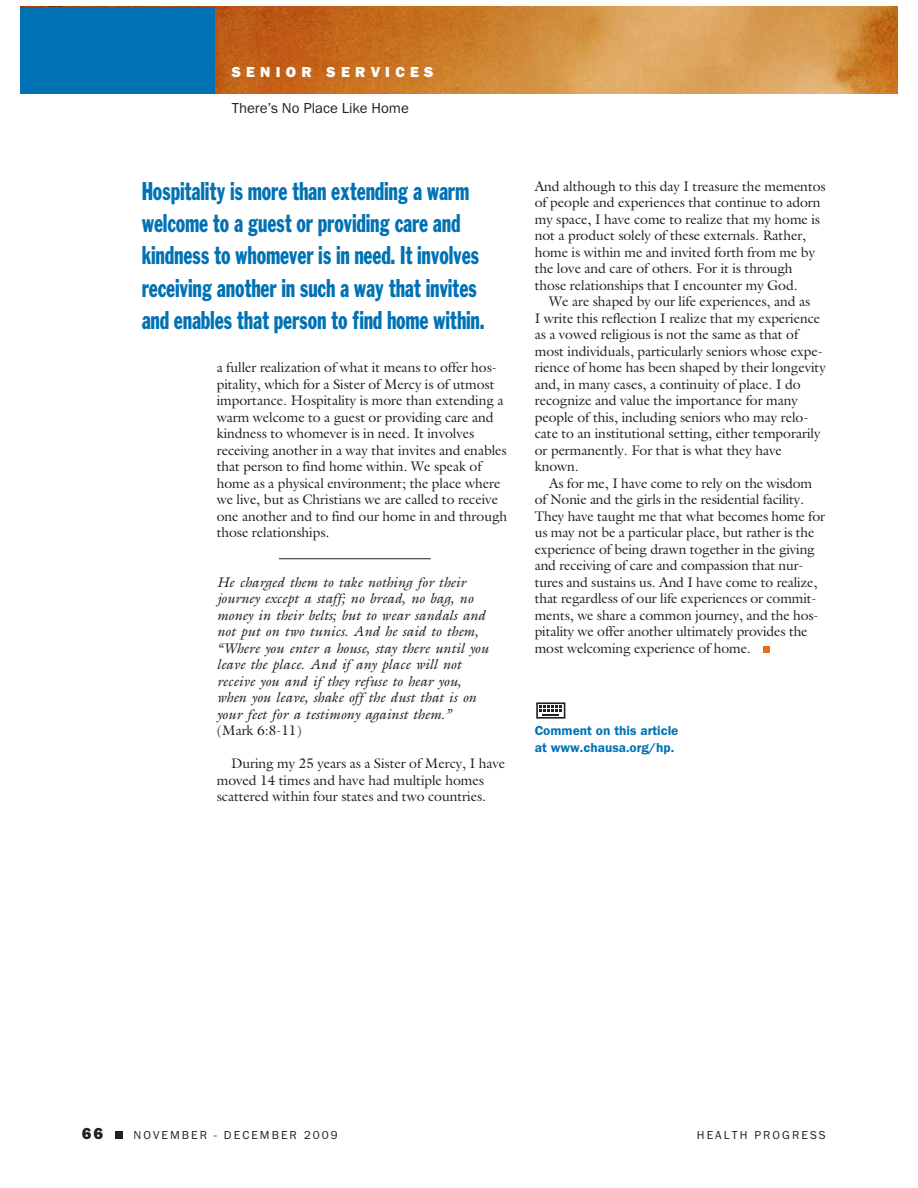
<style>
.page{position:relative;width:918px;height:1188px;background:#fff}
.page>*{position:absolute;margin:0;border:0;box-sizing:border-box;transform-origin:0 0}
.t1{font:condensed 27px/32.4px "Franklin Gothic";letter-spacing:-.01em;color:#0072b4;scale:.8 1}
.t2{font:16.5px "Franklin Gothic Hvy";color:#231f20}
.t3{font:15px "Franklin Gothic";color:#231f20}
.t4{font:15px "Franklin Gothic Hvy";letter-spacing:.355em;color:#fff}
.t5{font:14.25px/16.5px "Galliard Rmn";color:#231f20}
.t6{font:14.25px/16.5px "Galliard Itl";color:#231f20}
.t7{font:13.5px/16.5px "Franklin Gothic Dem Bld";color:#0072b4}
.t8{font:12px "Franklin Gothic";letter-spacing:.17em;color:#231f20}
</style>
<div class="page">
<div style="left:115px;top:1132px;width:7px;height:7px;background:#231f20"></div>
<svg style="left:536px;top:702px;width:29px;height:17px"></svg>
<div style="left:763px;top:646px;width:6px;height:7px;background:#e66f1e"></div>
<img style="left:214px;top:7px;width:684px;height:87px">
<div style="left:20px;top:7px;width:194px;height:87px;background:#0072b4"></div>
<hr style="left:279px;top:558px;width:152px;height:1px;background:#231f20">
<p class="t4" style="left:232px;top:66px;width:203px">SENIOR SERVICES</p>
<p class="t3" style="left:232px;top:102px;width:179px">There’s No Place Like Home</p>
<h1 class="t1" style="left:142px;top:177px;width:430px">Hospitality is more than extending a warm welcome to a guest or providing care and kindness to whomever is in need. It involves receiving another in such a way that invites and enables that person to find home within.</h1>
<p class="t5" style="left:217px;top:361px;width:292px">a fuller realization of what it means to offer hos&shy;pitality, which for a Sister of Mercy is of utmost importance. Hospitality is more than extending a warm welcome to a guest or providing care and kindness to whomever is in need. It involves receiving another in a way that invites and enables that person to find home within. We speak of home as a physical environment; the place where we live, but as Christians we are called to receive one another and to find our home in and through those relationships.</p>
<p class="t6" style="left:217px;top:575px;width:273px">He charged them to take nothing for their journey except a staff; no bread, no bag, no money in their belts; but to wear sandals and not put on two tunics. And he said to them, “Where you enter a house, stay there until you leave the place. And if any place will not receive you and if they refuse to hear you, when you leave, shake off the dust that is on your feet for a testimony against them.”</p>
<p class="t5" style="left:217px;top:724px;width:87px">(Mark 6:8-11)</p>
<p class="t5" style="left:217px;top:757px;width:290px;text-indent:14px">During my 25 years as a Sister of Mercy, I have moved 14 times and have had multiple homes scattered within four states and two countries.</p>
<p class="t5" style="left:535px;top:179px;width:292px">And although to this day I treasure the mementos of people and experiences that continue to adorn my space, I have come to realize that my home is not a product solely of these externals. Rather, home is within me and invited forth from me by the love and care of others. For it is through those relationships that I encounter my God.</p>
<p class="t5" style="left:535px;top:295px;width:292px;text-indent:14px">We are shaped by our life experiences, and as<br>I write this reflection I realize that my experience as a vowed religious is not the same as that of most individuals, particularly seniors whose expe&shy;rience of home has been shaped by their longevity and, in many cases, a continuity of place. I do recognize and value the importance for many people of this, including seniors who may relo&shy;cate to an institutional setting, either temporarily or permanently. For that is what they have known.</p>
<p class="t5" style="left:535px;top:476px;width:292px;text-indent:14px">As for me, I have come to rely on the wisdom of Nonie and the girls in the residential facility.<br>They have taught me that what becomes home for us may not be a particular place, but rather is the experience of being drawn together in the giving and receiving of care and compassion that nur&shy;tures and sustains us. And I have come to realize, that regardless of our life experiences or commit&shy;ments, we share a common journey, and the hos&shy;pitality we offer another ultimately provides the most welcoming experience of home.</p>
<p class="t7" style="left:535px;top:724px;width:145px">Comment on this article at www.chausa.org/hp.</p>
<p class="t2" style="left:82px;top:1127px;width:23px">66</p>
<p class="t8" style="left:134px;top:1130px;width:206px">NOVEMBER - DECEMBER 2009</p>
<p class="t8" style="left:697px;top:1131px;width:130px">HEALTH PROGRESS</p>
</div>
